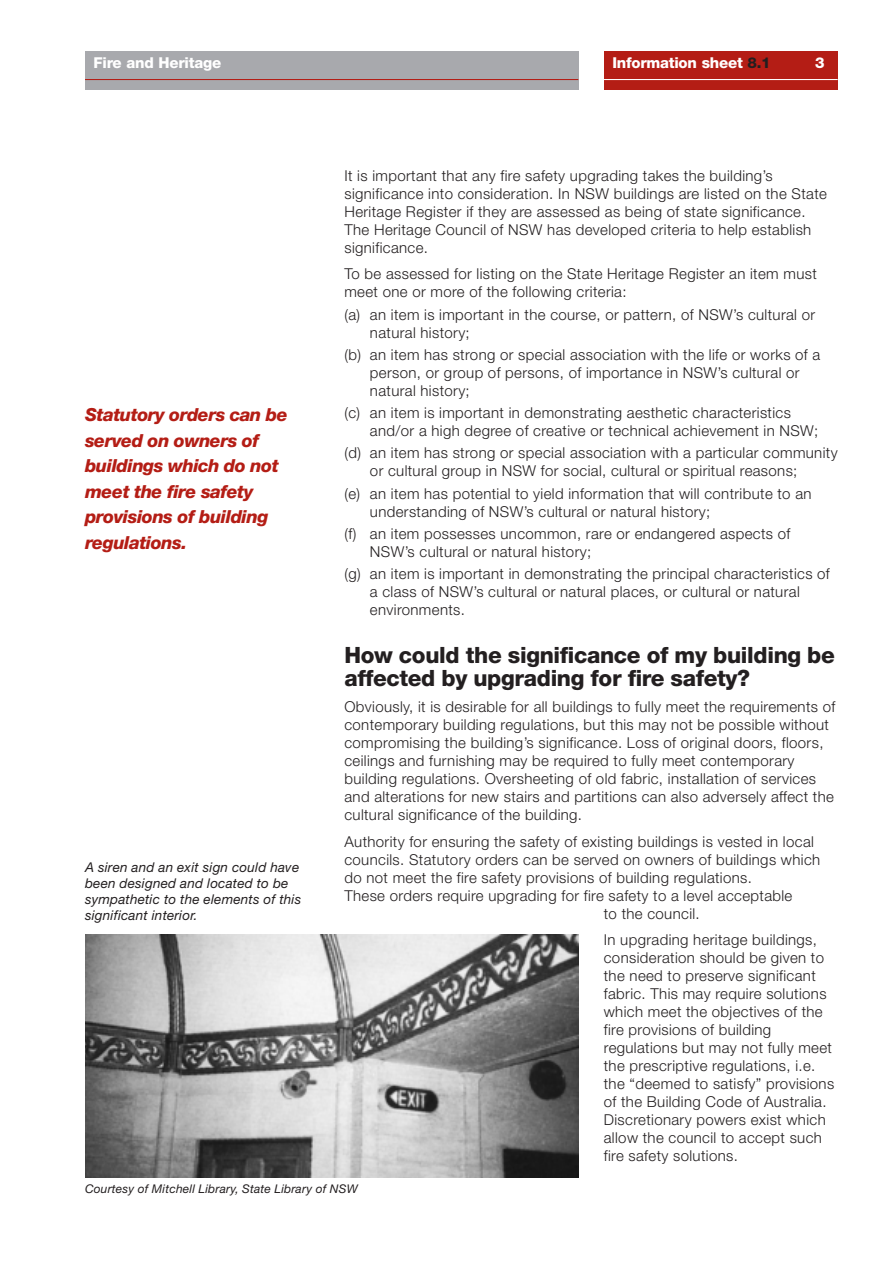
<style>
.page{position:relative;width:893px;height:1263px;background:#fff}
.page>*{position:absolute;margin:0;border:0;box-sizing:border-box;transform-origin:0 0}
.t1{font:800 22.5px/22.5px "Helvetica Neue";letter-spacing:-.015em;color:#231f20}
.t2{font:italic 800 18px/25.5px "Helvetica Neue";letter-spacing:-.025em;color:#b41d15}
.t3{font:300 15px/18px "Helvetica Neue";letter-spacing:.025em;color:#231f20}
.t4{font:800 15px "Helvetica Neue";letter-spacing:-.015em;color:#fff}
.t5{font:italic 13.5px/15.8px "Helvetica Neue";letter-spacing:.015em;color:#231f20}
.t6{font:italic 12px "Helvetica Neue";letter-spacing:.015em;color:#231f20}
.s1{color:#231f20}
</style>
<div class="page">
<div style="left:85px;top:51px;width:493px;height:38px;background:#a8a9ad"></div>
<div style="left:604px;top:51px;width:234px;height:38px;background:#b41d15"></div>
<hr style="left:85px;top:79px;width:493px;height:1px;background:#b41d15">
<hr style="left:604px;top:79px;width:234px;height:1px;background:#fff">
<img style="left:85px;top:934px;width:493px;height:244px">
<p class="t4" style="left:94px;top:58px;width:129px">Fire and Heritage</p>
<p class="t4" style="left:612px;top:58px;width:160px">Information sheet <span class="s1">8.1</span></p>
<p class="t4" style="left:815px;top:58px;width:11px">3</p>
<p class="t2" style="left:85px;top:403px;width:204px">Statutory orders can be served on owners of buildings which do not meet the fire safety provisions of building regulations.</p>
<p class="t5" style="left:85px;top:861px;width:218px">A siren and an exit sign could have been designed and located to be sympathetic to the elements of this significant interior.</p>
<p class="t3" style="left:344px;top:168px;width:484px">It is important that any fire safety upgrading takes the building’s significance into consideration. In NSW buildings are listed on the State Heritage Register if they are assessed as being of state significance.<br>The Heritage Council of NSW has developed criteria to help establish significance.</p>
<p class="t3" style="left:344px;top:266px;width:474px">To be assessed for listing on the State Heritage Register an item must meet one or more of the following criteria:</p>
<p class="t3" style="left:370px;top:307px;width:447px;text-indent:-26px">(a) an item is important in the course, or pattern, of NSW’s cultural or natural history;</p>
<p class="t3" style="left:370px;top:347px;width:452px;text-indent:-26px">(b) an item has strong or special association with the life or works of a person, or group of persons, of importance in NSW’s cultural or natural history;</p>
<p class="t3" style="left:370px;top:405px;width:450px;text-indent:-26px">(c) an item is important in demonstrating aesthetic characteristics and/or a high degree of creative or technical achievement in NSW;</p>
<p class="t3" style="left:370px;top:445px;width:469px;text-indent:-26px">(d) an item has strong or special association with a particular community or cultural group in NSW for social, cultural or spiritual reasons;</p>
<p class="t3" style="left:370px;top:486px;width:443px;text-indent:-26px">(e) an item has potential to yield information that will contribute to an understanding of NSW’s cultural or natural history;</p>
<p class="t3" style="left:370px;top:526px;width:422px;text-indent:-26px">(f) an item possesses uncommon, rare or endangered aspects of<br>NSW’s cultural or natural history;</p>
<p class="t3" style="left:370px;top:566px;width:461px;text-indent:-26px">(g) an item is important in demonstrating the principal characteristics of a class of NSW’s cultural or natural places, or cultural or natural environments.</p>
<h1 class="t1" style="left:344px;top:646px;width:492px">How could the significance of my building be affected by upgrading for fire safety?</h1>
<p class="t3" style="left:344px;top:699px;width:492px">Obviously, it is desirable for all buildings to fully meet the requirements of contemporary building regulations, but this may not be possible without compromising the building’s significance. Loss of original doors, floors, ceilings and furnishing may be required to fully meet contemporary building regulations. Oversheeting of old fabric, installation of services and alterations for new stairs and partitions can also adversely affect the cultural significance of the building.</p>
<p class="t3" style="left:344px;top:834px;width:471px">Authority for ensuring the safety of existing buildings is vested in local</p>
<p class="t3" style="left:344px;top:852px;width:477px">councils. Statutory orders can be served on owners of buildings which</p>
<p class="t3" style="left:344px;top:870px;width:409px">do not meet the fire safety provisions of building regulations.</p>
<p class="t3" style="left:344px;top:888px;width:449px">These orders require upgrading for fire safety to a level acceptable</p>
<p class="t3" style="left:604px;top:906px;width:97px">to the council.</p>
<p class="t3" style="left:604px;top:932px;width:232px">In upgrading heritage buildings, consideration should be given to the need to preserve significant fabric. This may require solutions which meet the objectives of the fire provisions of building regulations but may not fully meet the prescriptive regulations, i.e. the “deemed to satisfy” provisions of the Building Code of Australia.<br>Discretionary powers exist which allow the council to accept such fire safety solutions.</p>
<p class="t6" style="left:85px;top:1184px;width:274px">Courtesy of Mitchell Library, State Library of NSW</p>
</div>
